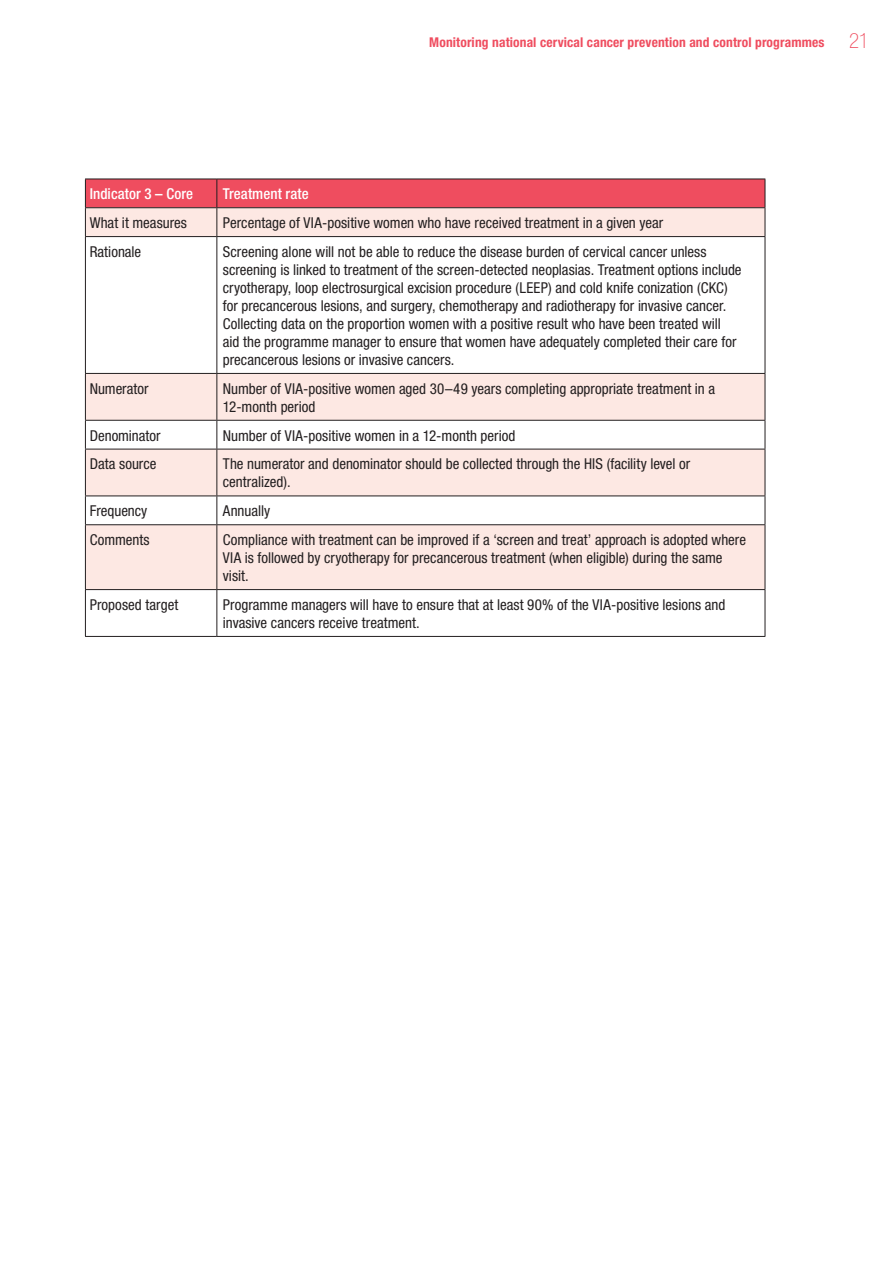
<style>
.page{position:relative;width:893px;height:1263px;background:#fff}
.page>*{position:absolute;margin:0;border:0;box-sizing:border-box;transform-origin:0 0}
.Table_text{font:condensed 15px/18px "Helvetica Neue";color:#231f20}
.Table_text-2{font:500 condensed 15px "Helvetica Neue";letter-spacing:.005em;color:#fff}
.t1{font:700 condensed 13.5px "Helvetica Neue";letter-spacing:.01em;color:#ef4d5f}
.s1{font-weight:100;font-size:21px}
</style>
<div class="page">
<svg style="left:86px;top:237px;width:679px;height:352px"></svg>
<svg style="left:85px;top:179px;width:681px;height:57px;background:#ef969d"></svg>
<hr style="left:85px;top:236px;width:132px;height:1px;background:#231f20">
<hr style="left:85px;top:237px;width:1px;height:136px;background:#231f20">
<hr style="left:217px;top:236px;width:548px;height:1px;background:#231f20">
<hr style="left:216px;top:237px;width:1px;height:136px;background:#231f20">
<hr style="left:765px;top:237px;width:1px;height:136px;background:#231f20">
<hr style="left:85px;top:373px;width:132px;height:1px;background:#231f20">
<hr style="left:85px;top:374px;width:1px;height:46px;background:#231f20">
<hr style="left:217px;top:373px;width:548px;height:1px;background:#231f20">
<hr style="left:216px;top:374px;width:1px;height:46px;background:#231f20">
<hr style="left:765px;top:374px;width:1px;height:46px;background:#231f20">
<hr style="left:85px;top:420px;width:132px;height:1px;background:#231f20">
<svg style="left:85px;top:421px;width:1px;height:28px"></svg>
<hr style="left:217px;top:420px;width:548px;height:1px;background:#231f20">
<svg style="left:216px;top:421px;width:1px;height:28px"></svg>
<svg style="left:765px;top:421px;width:1px;height:28px"></svg>
<hr style="left:85px;top:449px;width:132px;height:1px;background:#231f20">
<hr style="left:85px;top:449px;width:1px;height:46px;background:#231f20">
<hr style="left:217px;top:449px;width:548px;height:1px;background:#231f20">
<hr style="left:216px;top:449px;width:1px;height:46px;background:#231f20">
<hr style="left:765px;top:449px;width:1px;height:46px;background:#231f20">
<hr style="left:85px;top:495px;width:132px;height:1px;background:#231f20">
<svg style="left:85px;top:496px;width:1px;height:28px"></svg>
<hr style="left:217px;top:495px;width:548px;height:1px;background:#231f20">
<svg style="left:216px;top:496px;width:1px;height:28px"></svg>
<svg style="left:765px;top:496px;width:1px;height:28px"></svg>
<hr style="left:85px;top:524px;width:132px;height:1px;background:#231f20">
<hr style="left:85px;top:525px;width:1px;height:64px;background:#231f20">
<hr style="left:217px;top:524px;width:548px;height:1px;background:#231f20">
<hr style="left:216px;top:525px;width:1px;height:64px;background:#231f20">
<hr style="left:765px;top:525px;width:1px;height:64px;background:#231f20">
<hr style="left:85px;top:589px;width:132px;height:1px;background:#231f20">
<hr style="left:85px;top:590px;width:1px;height:46px;background:#231f20">
<hr style="left:217px;top:589px;width:548px;height:1px;background:#231f20">
<hr style="left:216px;top:590px;width:1px;height:46px;background:#231f20">
<hr style="left:765px;top:590px;width:1px;height:46px;background:#231f20">
<hr style="left:85px;top:636px;width:132px;height:1px;background:#231f20">
<hr style="left:217px;top:636px;width:548px;height:1px;background:#231f20">
<p class="t1" style="left:429px;top:34px;width:441px">Monitoring national cervical cancer prevention and control programmes <span class="s1">21</span></p>
<p class="Table_text-2" style="left:90px;top:185px;width:105px">Indicator 3 – Core</p>
<p class="Table_text-2" style="left:223px;top:185px;width:87px">Treatment rate</p>
<p class="Table_text" style="left:90px;top:214px;width:99px">What it measures</p>
<p class="Table_text" style="left:223px;top:214px;width:442px">Percentage of VIA-positive women who have received treatment in a given year</p>
<p class="Table_text" style="left:90px;top:242px;width:53px">Rationale</p>
<p class="Table_text" style="left:223px;top:242px;width:520px">Screening alone will not be able to reduce the disease burden of cervical cancer unless screening is linked to treatment of the screen-detected neoplasias. Treatment options include cryotherapy, loop electrosurgical excision procedure (LEEP) and cold knife conization (CKC) for precancerous lesions, and surgery, chemotherapy and radiotherapy for invasive cancer.<br>Collecting data on the proportion women with a positive result who have been treated will<br>aid the programme manager to ensure that women have adequately completed their care for precancerous lesions or invasive cancers.</p>
<p class="Table_text" style="left:90px;top:379px;width:61px">Numerator</p>
<p class="Table_text" style="left:223px;top:379px;width:494px">Number of VIA-positive women aged 30–49 years completing appropriate treatment in a<br>12-month period</p>
<p class="Table_text" style="left:90px;top:426px;width:72px">Denominator</p>
<p class="Table_text" style="left:223px;top:426px;width:294px">Number of VIA-positive women in a 12-month period</p>
<p class="Table_text" style="left:90px;top:455px;width:68px">Data source</p>
<p class="Table_text" style="left:223px;top:455px;width:469px">The numerator and denominator should be collected through the HIS (facility level or centralized).</p>
<p class="Table_text" style="left:90px;top:502px;width:59px">Frequency</p>
<p class="Table_text" style="left:223px;top:502px;width:49px">Annually</p>
<p class="Table_text" style="left:90px;top:531px;width:62px">Comments</p>
<p class="Table_text" style="left:223px;top:531px;width:525px">Compliance with treatment can be improved if a ‘screen and treat’ approach is adopted where<br>VIA is followed by cryotherapy for precancerous treatment (when eligible) during the same visit.</p>
<p class="Table_text" style="left:90px;top:595px;width:90px">Proposed target</p>
<p class="Table_text" style="left:223px;top:595px;width:504px">Programme managers will have to ensure that at least 90% of the VIA-positive lesions and invasive cancers receive treatment.</p>
</div>
